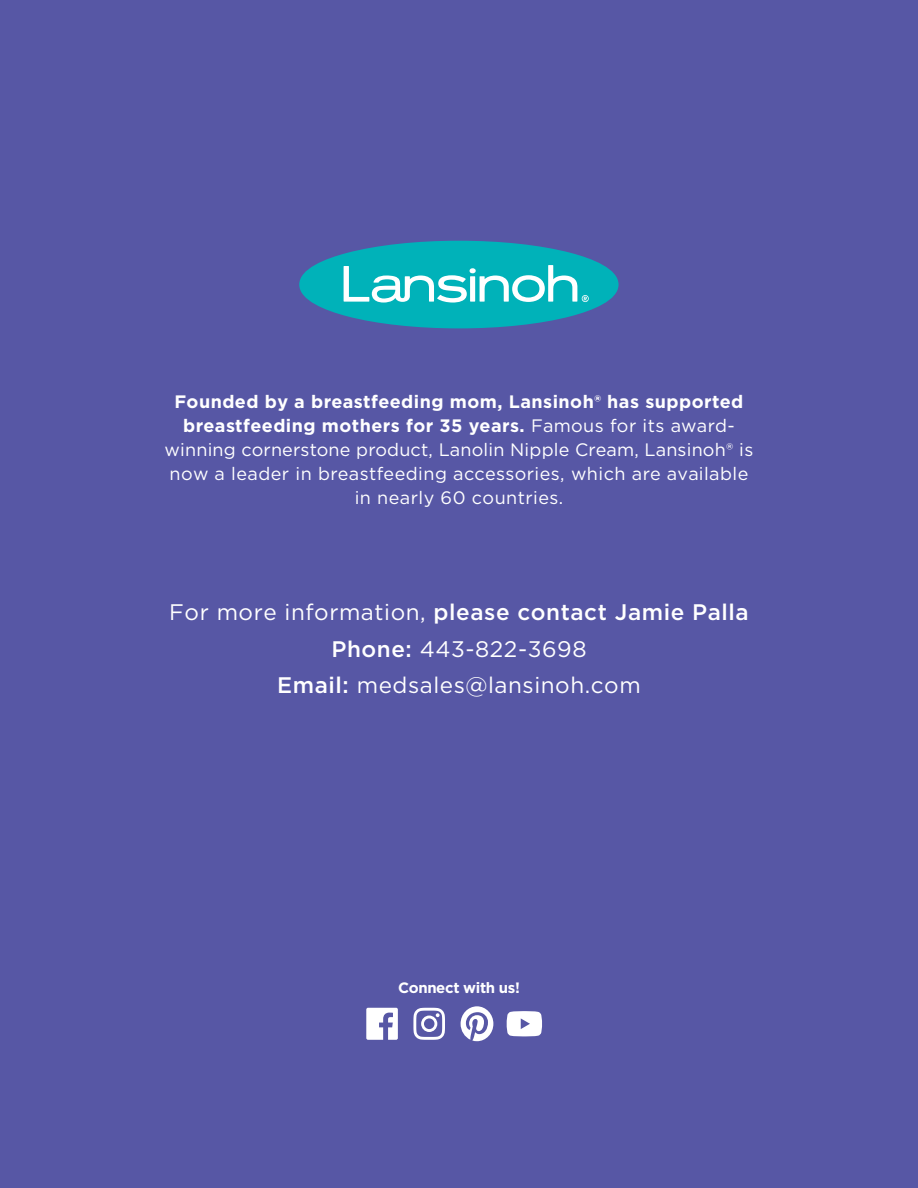
<style>
.page{position:relative;width:918px;height:1188px;background:#5757a5}
.page>*{position:absolute;margin:0;border:0;box-sizing:border-box;transform-origin:0 0}
.body{font:22.5px/36.8px "Gotham";letter-spacing:.025em;color:#fff;text-align:center}
.body-2{font:18px/24px "Gotham";letter-spacing:.015em;color:#fff;text-align:center}
.body-3{font:700 15px "Gotham";letter-spacing:-.025em;color:#fff}
.s1{font-weight:700}
.s2{font-weight:500}
</style>
<div class="page">
<svg style="left:299px;top:241px;width:320px;height:87px"></svg>
<svg style="left:366px;top:1008px;width:32px;height:32px"></svg>
<svg style="left:461px;top:1006px;width:32px;height:35px"></svg>
<svg style="left:413px;top:1008px;width:32px;height:32px"></svg>
<svg style="left:507px;top:1011px;width:35px;height:25px"></svg>
<p class="body-2" style="left:165px;top:389px;width:590px"><span class="s1">Founded by a breastfeeding mom, Lansinoh® has supported breastfeeding mothers for 35 years.</span> Famous for its award&shy;winning cornerstone product, Lanolin Nipple Cream, Lansinoh® is now a leader in breastfeeding accessories, which are available in nearly 60 countries.</p>
<p class="body" style="left:169px;top:593px;width:581px">For more information, <span class="s2">please contact Jamie Palla<br>Phone:</span> 443-822-3698<br><span class="s2">Email:</span> medsales@lansinoh.com</p>
<p class="body-3" style="left:398px;top:977px;width:123px">Connect with us!</p>
</div>
